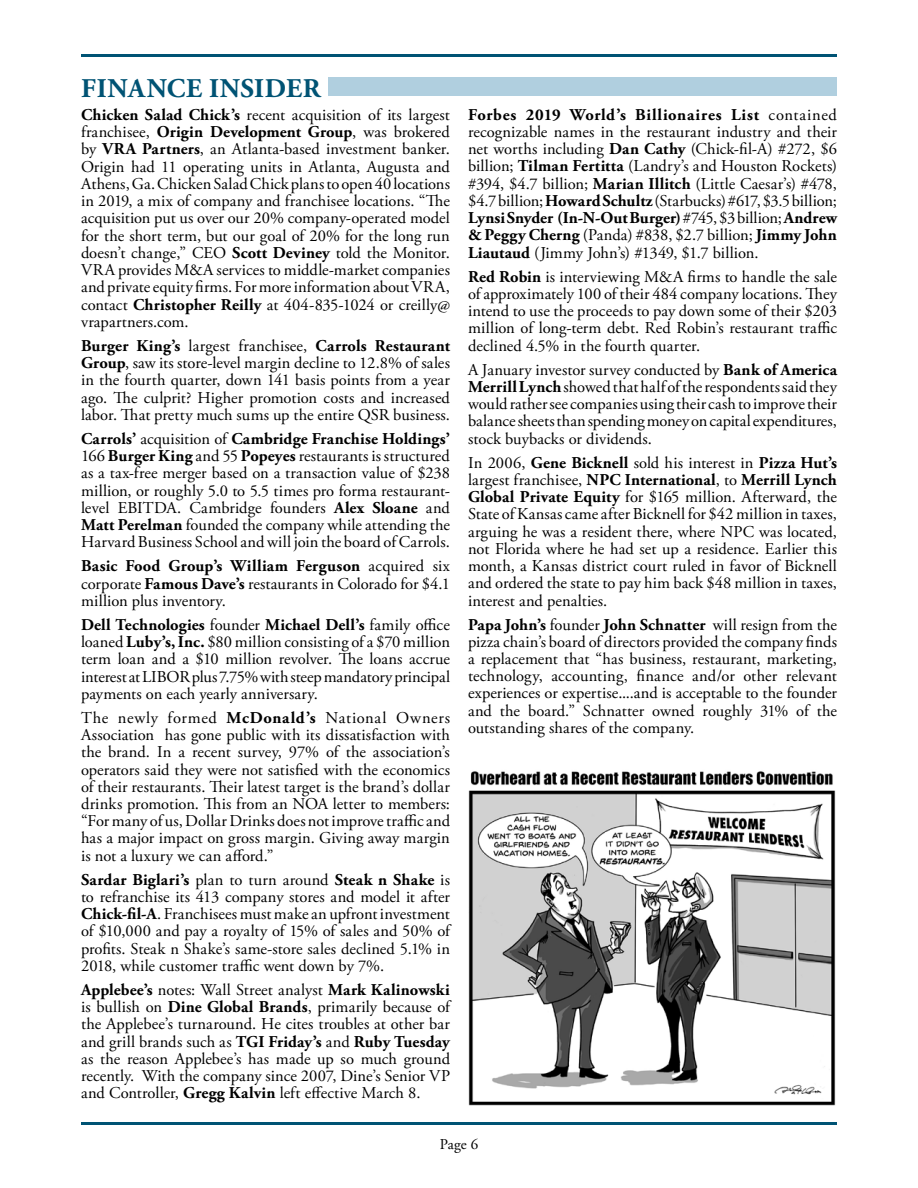
<style>
.page{position:relative;width:918px;height:1188px;background:#fff}
.page>*{position:absolute;margin:0;border:0;box-sizing:border-box;transform-origin:0 0}
.t1{font:700 27px "Adobe Garamond Pro";letter-spacing:.025em;color:#005374}
.t2{font:16.5px/17.2px "Adobe Garamond Pro";letter-spacing:.005em;color:#000;text-align:justify}
.t3{font:15px "Adobe Garamond Pro";color:#000}
.s1{font-weight:700}
</style>
<div class="page">
<hr style="left:81px;top:54px;width:756px;height:3px;background:#005374">
<hr style="left:81px;top:1122px;width:756px;height:3px;background:#005374">
<div style="left:328px;top:77px;width:509px;height:18px;background:#b0cfdf"></div>
<img style="left:468px;top:771px;width:368px;height:335px">
<h1 class="t1" style="left:81px;top:72px;width:241px">FINANCE INSIDER</h1>
<p class="t2" style="left:81px;top:107px;width:371px"><span class="s1">Chicken Salad Chick’s</span> recent acquisition of its largest franchisee, <span class="s1">Origin Development Group</span>, was brokered by <span class="s1">VRA Partners</span>, an Atlanta-based investment banker.<br>Origin had 11 operating units in Atlanta, Augusta and Athens, Ga. Chicken Salad Chick plans to open 40 locations in 2019, a mix of company and franchisee locations. “The acquisition put us over our 20% company-operated model for the short term, but our goal of 20% for the long run doesn’t change,” CEO <span class="s1">Scott Deviney</span> told the Monitor.<br>VRA provides M&amp;A services to middle-market companies and private equity firms. For more information about VRA, contact <span class="s1">Christopher Reilly</span> at 404-835-1024 or creilly@ vrapartners.com.</p>
<p class="t2" style="left:81px;top:338px;width:371px"><span class="s1">Burger King’s</span> largest franchisee, <span class="s1">Carrols Restaurant Group</span>, saw its store-level margin decline to 12.8% of sales in the fourth quarter, down 141 basis points from a year ago. The culprit? Higher promotion costs and increased labor. That pretty much sums up the entire QSR business.</p>
<p class="t2" style="left:81px;top:431px;width:371px"><span class="s1">Carrols’</span> acquisition of <span class="s1">Cambridge Franchise Holdings’ </span>166 <span class="s1">Burger King</span> and 55 <span class="s1">Popeyes</span> restaurants is structured as a tax-free merger based on a transaction value of $238 million, or roughly 5.0 to 5.5 times pro forma restaurant&shy;level EBITDA. Cambridge founders <span class="s1">Alex Sloane</span> and <span class="s1">Matt Perelman</span> founded the company while attending the Harvard Business School and will join the board of Carrols.</p>
<p class="t2" style="left:81px;top:558px;width:370px"><span class="s1">Basic Food Group’s William Ferguson</span> acquired six corporate <span class="s1">Famous Dave’s</span> restaurants in Colorado for $4.1 million plus inventory.</p>
<p class="t2" style="left:81px;top:617px;width:371px"><span class="s1">Dell Technologies</span> founder <span class="s1">Michael Dell’s</span> family office loaned <span class="s1">Luby’s, Inc.</span> $80 million consisting of a $70 million term loan and a $10 million revolver. The loans accrue interest at LIBOR plus 7.75% with steep mandatory principal payments on each yearly anniversary.</p>
<p class="t2" style="left:81px;top:710px;width:371px">The newly formed <span class="s1">McDonald’s</span> National Owners Association has gone public with its dissatisfaction with the brand. In a recent survey, 97% of the association’s operators said they were not satisfied with the economics of their restaurants. Their latest target is the brand’s dollar drinks promotion. This from an NOA letter to members: “For many of us, Dollar Drinks does not improve traffic and has a major impact on gross margin. Giving away margin is not a luxury we can afford.”</p>
<p class="t2" style="left:81px;top:871px;width:371px"><span class="s1">Sardar Biglari’s</span> plan to turn around <span class="s1">Steak n Shake</span> is to refranchise its 413 company stores and model it after <span class="s1">Chick-fil-A</span>. Franchisees must make an upfront investment of $10,000 and pay a royalty of 15% of sales and 50% of profits. Steak n Shake’s same-store sales declined 5.1% in 2018, while customer traffic went down by 7%.</p>
<p class="t2" style="left:81px;top:982px;width:371px"><span class="s1">Applebee’s</span> notes: Wall Street analyst <span class="s1">Mark Kalinowski </span>is bullish on <span class="s1">Dine Global Brands</span>, primarily because of the Applebee’s turnaround. He cites troubles at other bar and grill brands such as <span class="s1">TGI Friday’s</span> and <span class="s1">Ruby Tuesday </span>as the reason Applebee’s has made up so much ground recently. With the company since 2007, Dine’s Senior VP and Controller, <span class="s1">Gregg Kalvin</span> left effective March 8.</p>
<p class="t2" style="left:468px;top:106px;width:371px"><span class="s1">Forbes 2019 World’s Billionaires List</span> contained recognizable names in the restaurant industry and their net worths including <span class="s1">Dan Cathy</span> (Chick-fil-A) #272, $6 billion; <span class="s1">Tilman Fertitta</span> (Landry’s and Houston Rockets) #394, $4.7 billion; <span class="s1">Marian Illitch</span> (Little Caesar’s) #478, $4.7 billion; <span class="s1">Howard Schultz</span> (Starbucks) #617, $3.5 billion; <span class="s1">Lynsi Snyder (In-N-Out Burger)</span> #745, $3 billion; <span class="s1">Andrew &amp; Peggy Cherng</span> (Panda) #838, $2.7 billion; <span class="s1">Jimmy John Liautaud</span> (Jimmy John’s) #1349, $1.7 billion.</p>
<p class="t2" style="left:468px;top:268px;width:371px"><span class="s1">Red Robin</span> is interviewing M&amp;A firms to handle the sale of approximately 100 of their 484 company locations. They intend to use the proceeds to pay down some of their $203 million of long-term debt. Red Robin’s restaurant traffic declined 4.5% in the fourth quarter.</p>
<p class="t2" style="left:468px;top:361px;width:371px">A January investor survey conducted by <span class="s1">Bank of America Merrill Lynch</span> showed that half of the respondents said they would rather see companies using their cash to improve their balance sheets than spending money on capital expenditures, stock buybacks or dividends.</p>
<p class="t2" style="left:468px;top:454px;width:371px">In 2006, <span class="s1">Gene Bicknell</span> sold his interest in <span class="s1">Pizza Hut’s </span>largest franchisee, <span class="s1">NPC International</span>, to <span class="s1">Merrill Lynch Global Private Equity</span> for $165 million. Afterward, the State of Kansas came after Bicknell for $42 million in taxes, arguing he was a resident there, where NPC was located, not Florida where he had set up a residence. Earlier this month, a Kansas district court ruled in favor of Bicknell and ordered the state to pay him back $48 million in taxes, interest and penalties.</p>
<p class="t2" style="left:468px;top:616px;width:371px"><span class="s1">Papa John’s</span> founder <span class="s1">John Schnatter</span> will resign from the pizza chain’s board of directors provided the company finds a replacement that “has business, restaurant, marketing, technology, accounting, finance and/or other relevant experiences or expertise....and is acceptable to the founder and the board.” Schnatter owned roughly 31% of the outstanding shares of the company.</p>
<p class="t3" style="left:440px;top:1135px;width:40px">Page 6</p>
</div>
